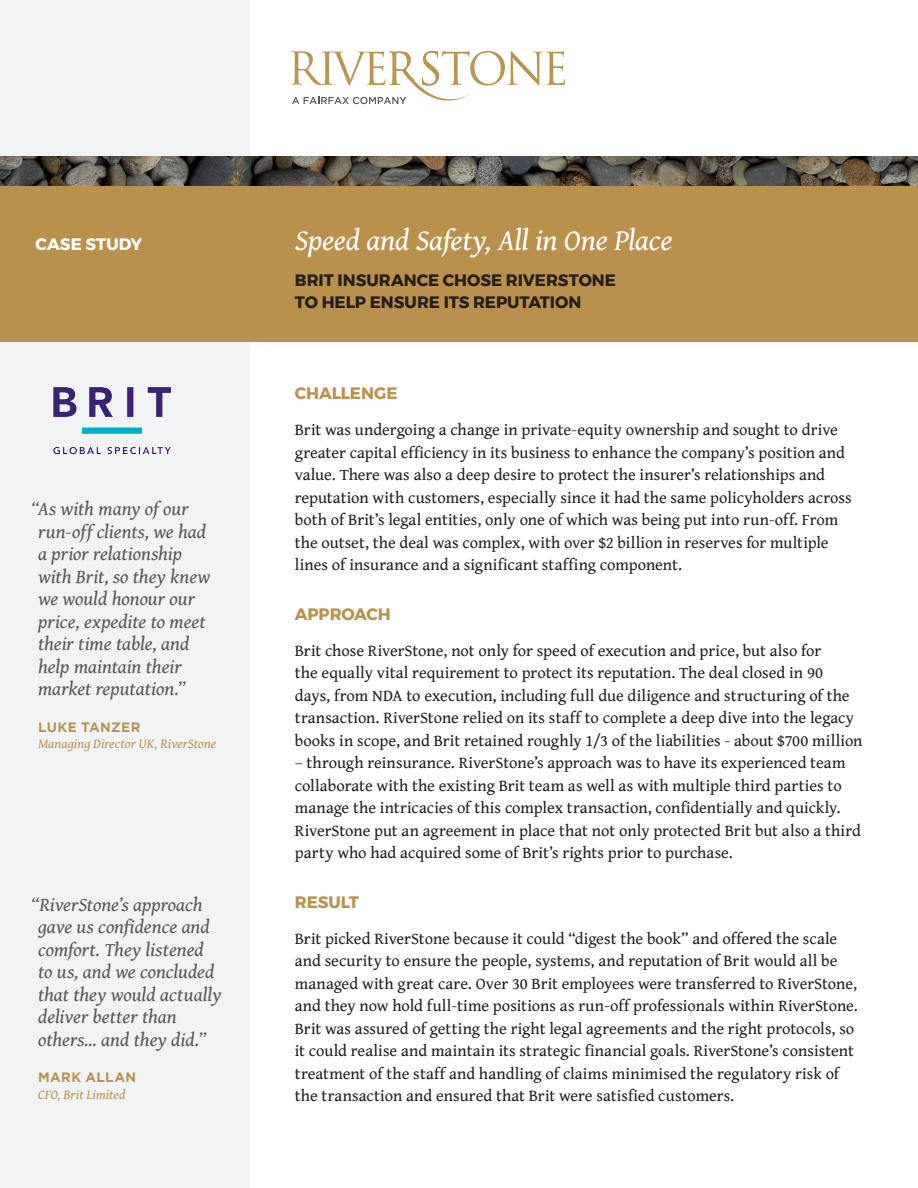
<style>
.page{position:relative;width:918px;height:1188px;background:#fff}
.page>*{position:absolute;margin:0;border:0;box-sizing:border-box;transform-origin:0 0}
.t1{font:italic 30px "Gentium Book Basic";letter-spacing:-.01em;color:#fff}
.Quote_Sidebar{font:italic 19.5px/22.5px "Gentium Book Basic";letter-spacing:-.005em;color:#57585a}
.RS_Body_3{font:16.5px/22.5px "Gentium Book Basic";color:#231f20}
.RS_Subhead{font:700 16.5px/22.5px "Montserrat";letter-spacing:-.005em;color:#231f20}
.RS_Subhead-2{font:700 16.5px "Montserrat";letter-spacing:-.005em;color:#b9934c}
.RS_Subhead-3{font:700 16.5px "Montserrat";letter-spacing:.005em;color:#fff}
.Sidebar_Quote_attrib{font:italic 13.5px/16.5px "Gentium Book Basic";letter-spacing:.005em;color:#b9934c}
.Sidebar_Quote_attrib-2{font:700 13.5px "Gotham";letter-spacing:.03em;color:#b9934c}
.s1{font-family:"Gotham";font-weight:700;font-style:normal}
</style>
<div class="page">
<svg style="left:291px;top:51px;width:274px;height:53px"></svg>
<div style="left:0;top:0;width:249px;height:1188px;background:#f2f3f4"></div>
<img style="left:0;top:157px;width:918px;height:29px">
<div style="left:0;top:186px;width:918px;height:156px;background:#b9904c"></div>
<img style="left:53px;top:387px;width:118px;height:68px">
<p class="RS_Subhead-3" style="left:36px;top:231px;width:108px">CASE STUDY</p>
<p class="Quote_Sidebar" style="left:38px;top:497px;width:174px;text-indent:-7px">“As with many of our run-off clients, we had a prior relationship with Brit, so they knew we would honour our price, expedite to meet their time table, and help maintain their market reputation.”</p>
<p class="Sidebar_Quote_attrib-2" style="left:38px;top:719px;width:104px">LUKE TANZER</p>
<p class="Sidebar_Quote_attrib" style="left:38px;top:735px;width:180px">Managing Director UK, RiverStone</p>
<p class="Quote_Sidebar" style="left:38px;top:892px;width:185px;text-indent:-7px">“RiverStone’s approach gave us confidence and comfort. They listened to us, and we concluded that they would actually deliver better than others… and they did.”</p>
<p class="Sidebar_Quote_attrib" style="left:38px;top:1069px;width:99px"><span class="s1">MARK ALLAN<br></span>CFO, Brit Limited</p>
<p class="t1" style="left:295px;top:218px;width:379px">Speed and Safety, All in One Place</p>
<p class="RS_Subhead" style="left:295px;top:269px;width:323px">BRIT INSURANCE CHOSE RIVERSTONE<br>TO HELP ENSURE ITS REPUTATION</p>
<p class="RS_Subhead-2" style="left:295px;top:380px;width:104px">CHALLENGE</p>
<p class="RS_Body_3" style="left:295px;top:418px;width:558px">Brit was undergoing a change in private-equity ownership and sought to drive greater capital efficiency in its business to enhance the company’s position and value. There was also a deep desire to protect the insurer’s relationships and reputation with customers, especially since it had the same policyholders across both of Brit’s legal entities, only one of which was being put into run-off. From the outset, the deal was complex, with over $2 billion in reserves for multiple lines of insurance and a significant staffing component.</p>
<p class="RS_Subhead-2" style="left:295px;top:601px;width:97px">APPROACH</p>
<p class="RS_Body_3" style="left:295px;top:639px;width:569px">Brit chose RiverStone, not only for speed of execution and price, but also for<br>the equally vital requirement to protect its reputation. The deal closed in 90 days, from NDA to execution, including full due diligence and structuring of the transaction. RiverStone relied on its staff to complete a deep dive into the legacy books in scope, and Brit retained roughly 1/3 of the liabilities - about $700 million</p>
<p class="RS_Body_3" style="left:295px;top:751px;width:568px">– through reinsurance. RiverStone’s approach was to have its experienced team collaborate with the existing Brit team as well as with multiple third parties to manage the intricacies of this complex transaction, confidentially and quickly.<br>RiverStone put an agreement in place that not only protected Brit but also a third party who had acquired some of Brit’s rights prior to purchase.</p>
<p class="RS_Subhead-2" style="left:295px;top:889px;width:66px">RESULT</p>
<p class="RS_Body_3" style="left:295px;top:927px;width:565px">Brit picked RiverStone because it could “digest the book” and offered the scale and security to ensure the people, systems, and reputation of Brit would all be managed with great care. Over 30 Brit employees were transferred to RiverStone, and they now hold full-time positions as run-off professionals within RiverStone.<br>Brit was assured of getting the right legal agreements and the right protocols, so it could realise and maintain its strategic financial goals. RiverStone’s consistent treatment of the staff and handling of claims minimised the regulatory risk of the transaction and ensured that Brit were satisfied customers.</p>
</div>
